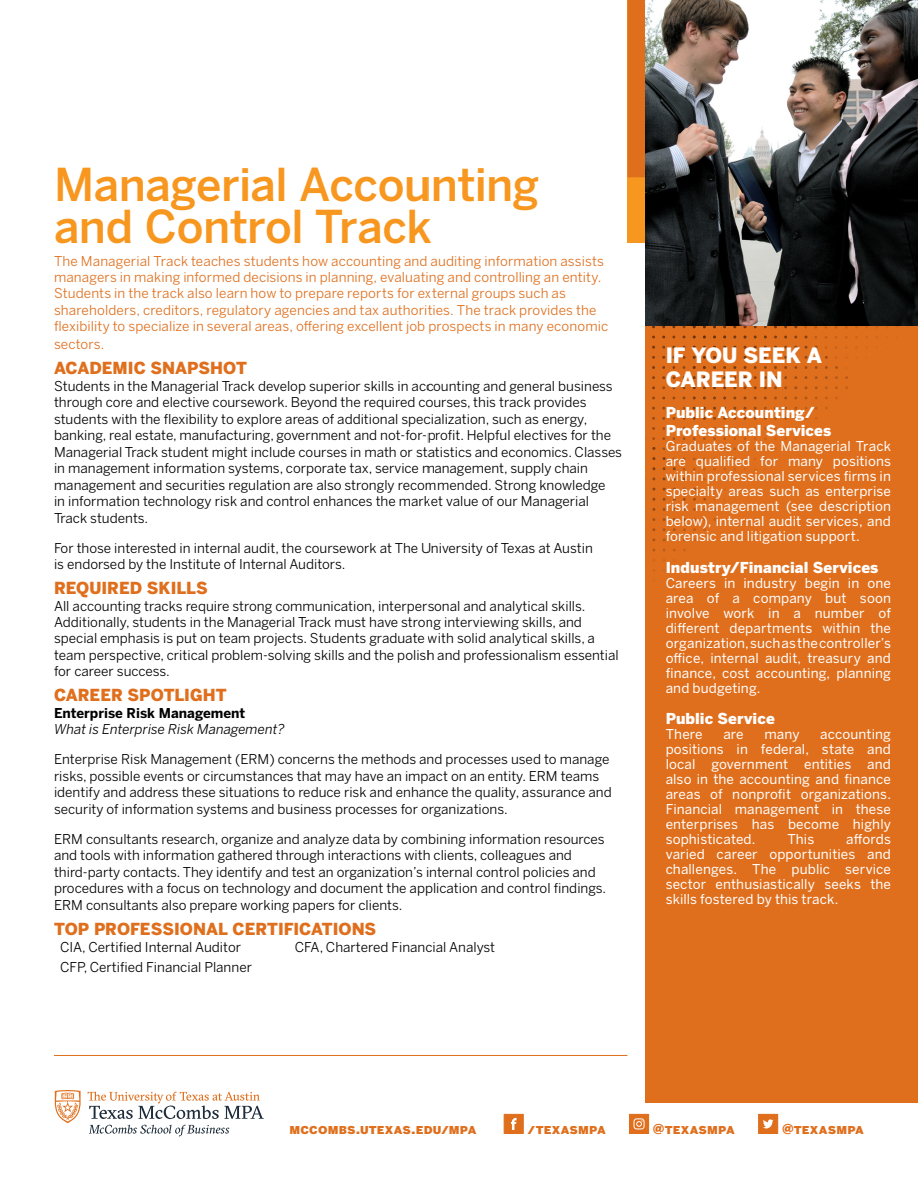
<style>
.page{position:relative;width:918px;height:1188px;background:#fff}
.page>*{position:absolute;margin:0;border:0;box-sizing:border-box;transform-origin:0 0}
.t1{font:500 45px/42px "Benton Sans";letter-spacing:-.01em;color:#f8971f}
.t2{font:900 21px/24px "Benton Sans";letter-spacing:-.005em;color:#fff}
.t3{font:900 16.5px "Benton Sans";color:#df6f1d}
.t4{font:900 15px/18px "Benton Sans";letter-spacing:.005em;color:#fff}
.t5{font:13.5px/16.5px "Benton Sans";color:#000}
.t6{font:13.5px/15px "Benton Sans";letter-spacing:.01em;color:#fff;text-align:justify}
.t7{font:13.5px/16.5px "Benton Sans";letter-spacing:.01em;color:#df6f1d}
.t8{font:13.5px "Benton Sans Black SC";letter-spacing:.01em;color:#df6f1d}
.t9{font:italic 13.5px "Benton Sans";color:#000}
.t10{font:700 13.5px "Benton Sans";color:#000}
</style>
<div class="page">
<div style="left:645px;top:308px;width:273px;height:795px;background:#df6f1d"></div>
<div style="left:504px;top:1114px;width:20px;height:20px;background:#df6f1d;border:1px solid #df6f1d"></div>
<svg style="left:511px;top:1118px;width:5px;height:12px"></svg>
<div style="left:629px;top:1114px;width:20px;height:20px;background:#df6f1d"></div>
<svg style="left:634px;top:1118px;width:11px;height:11px"></svg>
<div style="left:758px;top:1114px;width:20px;height:20px;background:#df6f1d"></div>
<svg style="left:763px;top:1119px;width:10px;height:9px"></svg>
<svg style="left:652px;top:487px;width:4px;height:4px"></svg>
<svg style="left:804px;top:396px;width:4px;height:4px"></svg>
<svg style="left:743px;top:335px;width:4px;height:4px"></svg>
<svg style="left:743px;top:366px;width:4px;height:3px"></svg>
<svg style="left:713px;top:335px;width:3px;height:4px"></svg>
<svg style="left:743px;top:396px;width:4px;height:4px"></svg>
<svg style="left:682px;top:335px;width:4px;height:4px"></svg>
<svg style="left:682px;top:396px;width:4px;height:4px"></svg>
<svg style="left:662px;top:487px;width:4px;height:4px"></svg>
<svg style="left:662px;top:477px;width:4px;height:4px"></svg>
<svg style="left:652px;top:477px;width:4px;height:4px"></svg>
<svg style="left:652px;top:467px;width:4px;height:4px"></svg>
<svg style="left:804px;top:335px;width:4px;height:4px"></svg>
<svg style="left:774px;top:335px;width:3px;height:4px"></svg>
<div style="left:627px;top:0;width:18px;height:243px;background:#f8971f"></div>
<div style="left:627px;top:0;width:18px;height:177px;background:#df6f1d"></div>
<hr style="left:54px;top:1055px;width:573px;height:1px;background:#df6f1d">
<img style="left:645px;top:0;width:273px;height:326px">
<svg style="left:55px;top:1090px;width:26px;height:33px"></svg>
<svg style="left:88px;top:1092px;width:176px;height:27px"></svg>
<svg style="left:89px;top:1125px;width:140px;height:11px"></svg>
<h1 class="t1" style="left:54px;top:163px;width:487px">Managerial Accounting and Control Track</h1>
<p class="t7" style="left:54px;top:252px;width:556px">The Managerial Track teaches students how accounting and auditing information assists managers in making informed decisions in planning, evaluating and controlling an entity.<br>Students in the track also learn how to prepare reports for external groups such as shareholders, creditors, regulatory agencies and tax authorities. The track provides the flexibility to specialize in several areas, offering excellent job prospects in many economic</p>
<p class="t7" style="left:54px;top:336px;width:52px">sectors.</p>
<p class="t3" style="left:54px;top:358px;width:195px">ACADEMIC SNAPSHOT</p>
<p class="t5" style="left:54px;top:377px;width:570px">Students in the Managerial Track develop superior skills in accounting and general business through core and elective coursework. Beyond the required courses, this track provides students with the flexibility to explore areas of additional specialization, such as energy, banking, real estate, manufacturing, government and not-for-profit. Helpful electives for the Managerial Track student might include courses in math or statistics and economics. Classes in management information systems, corporate tax, service management, supply chain management and securities regulation are also strongly recommended. Strong knowledge<br>in information technology risk and control enhances the market value of our Managerial Track students.</p>
<p class="t5" style="left:54px;top:539px;width:540px">For those interested in internal audit, the coursework at The University of Texas at Austin is endorsed by the Institute of Internal Auditors.</p>
<p class="t3" style="left:54px;top:578px;width:155px">REQUIRED SKILLS</p>
<p class="t5" style="left:54px;top:597px;width:566px">All accounting tracks require strong communication, interpersonal and analytical skills.<br>Additionally, students in the Managerial Track must have strong interviewing skills, and special emphasis is put on team projects. Students graduate with solid analytical skills, a team perspective, critical problem-solving skills and the polish and professionalism essential for career success.</p>
<p class="t3" style="left:54px;top:685px;width:174px">CAREER SPOTLIGHT</p>
<p class="t10" style="left:54px;top:705px;width:193px">Enterprise Risk Management</p>
<p class="t9" style="left:54px;top:721px;width:232px">What is Enterprise Risk Management?</p>
<p class="t5" style="left:54px;top:751px;width:559px">Enterprise Risk Management (ERM) concerns the methods and processes used to manage risks, possible events or circumstances that may have an impact on an entity. ERM teams identify and address these situations to reduce risk and enhance the quality, assurance and security of information systems and business processes for organizations.</p>
<p class="t5" style="left:54px;top:830px;width:554px">ERM consultants research, organize and analyze data by combining information resources and tools with information gathered through interactions with clients, colleagues and third-party contacts. They identify and test an organization’s internal control policies and procedures with a focus on technology and document the application and control findings.<br>ERM consultants also prepare working papers for clients.</p>
<p class="t3" style="left:54px;top:919px;width:324px">TOP PROFESSIONAL CERTIFICATIONS</p>
<p class="t5" style="left:60px;top:939px;width:183px">CIA, Certified Internal Auditor</p>
<p class="t5" style="left:295px;top:939px;width:202px">CFA, Chartered Financial Analyst</p>
<p class="t5" style="left:60px;top:959px;width:194px">CFP, Certified Financial Planner</p>
<h2 class="t2" style="left:666px;top:343px;width:158px">IF YOU SEEK A<br>CAREER IN</h2>
<p class="t4" style="left:666px;top:404px;width:167px">Public Accounting/<br>Professional Services</p>
<p class="t6" style="left:666px;top:439px;width:227px">Graduates of the Managerial Track are qualified for many positions within professional services firms in specialty areas such as enterprise risk management (see description below), internal audit services, and forensic and litigation support.</p>
<p class="t4" style="left:666px;top:558px;width:214px">Industry/Financial Services</p>
<p class="t6" style="left:666px;top:575px;width:227px">Careers in industry begin in one area of a company but soon involve work in a number of different departments within the organization, such as the controller’s office, internal audit, treasury and finance, cost accounting, planning and budgeting.</p>
<p class="t4" style="left:666px;top:710px;width:111px">Public Service</p>
<p class="t6" style="left:666px;top:727px;width:39px">There</p>
<p class="t6" style="left:723px;top:727px;width:22px">are</p>
<p class="t6" style="left:764px;top:727px;width:37px">many</p>
<p class="t6" style="left:666px;top:727px;width:227px;text-indent:155px">accounting positions in federal, state and local government entities and also in the accounting and finance areas of nonprofit organizations.<br>Financial management in these enterprises has become highly sophisticated.</p>
<p class="t6" style="left:666px;top:832px;width:227px;text-indent:181px">affords varied career opportunities and challenges. The public service sector enthusiastically seeks the skills fostered by this track.</p>
<p class="t6" style="left:787px;top:832px;width:28px">This</p>
<p class="t8" style="left:289px;top:1121px;width:189px">MCCOMBS.UTEXAS.EDU/MPA</p>
<p class="t8" style="left:528px;top:1121px;width:80px">/TEXASMPA</p>
<p class="t8" style="left:653px;top:1121px;width:83px">@TEXASMPA</p>
<p class="t8" style="left:782px;top:1121px;width:83px">@TEXASMPA</p>
</div>
